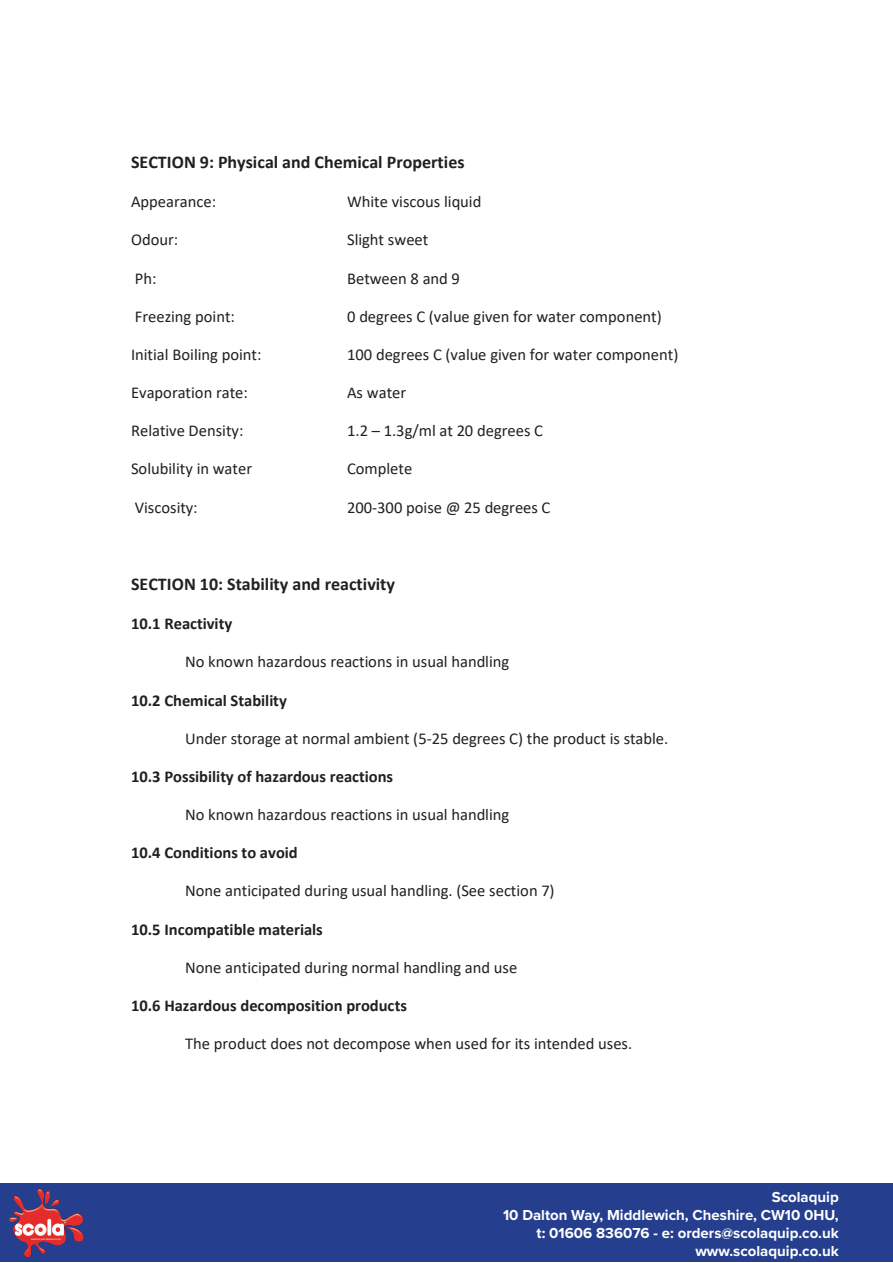
<style>
.page{position:relative;width:893px;height:1263px;background:#fff}
.page>*{position:absolute;margin:0;border:0;box-sizing:border-box;transform-origin:0 0}
.t1{font:700 18px "Calibri";color:#231f20}
.t2{font:16.5px "Calibri";color:#231f20}
.t3{font:700 16.5px "Calibri";letter-spacing:-.005em;color:#231f20}
.t4{font:700 15px/18px "Proxima Nova";color:#fff;text-align:right}
</style>
<div class="page">
<div style="left:0;top:1183px;width:893px;height:79px;background:#253f8e"></div>
<img style="left:9px;top:1188px;width:75px;height:70px">
<p class="t1" style="left:131px;top:150px;width:335px">SECTION 9: Physical and Chemical Properties</p>
<p class="t2" style="left:131px;top:190px;width:87px">Appearance:</p>
<p class="t2" style="left:347px;top:190px;width:136px">White viscous liquid</p>
<p class="t2" style="left:131px;top:228px;width:49px">Odour:</p>
<p class="t2" style="left:347px;top:228px;width:83px">Slight sweet</p>
<p class="t2" style="left:135px;top:267px;width:23px">Ph:</p>
<p class="t2" style="left:347px;top:267px;width:114px">Between 8 and 9</p>
<p class="t2" style="left:135px;top:305px;width:102px">Freezing point:</p>
<p class="t2" style="left:347px;top:305px;width:316px">0 degrees C (value given for water component)</p>
<p class="t2" style="left:131px;top:343px;width:132px">Initial Boiling point:</p>
<p class="t2" style="left:347px;top:343px;width:333px">100 degrees C (value given for water component)</p>
<p class="t2" style="left:131px;top:381px;width:118px">Evaporation rate:</p>
<p class="t2" style="left:347px;top:381px;width:61px">As water</p>
<p class="t2" style="left:131px;top:419px;width:114px">Relative Density:</p>
<p class="t2" style="left:347px;top:419px;width:197px">1.2 – 1.3g/ml at 20 degrees C</p>
<p class="t2" style="left:131px;top:457px;width:123px">Solubility in water</p>
<p class="t2" style="left:347px;top:457px;width:67px">Complete</p>
<p class="t2" style="left:135px;top:496px;width:64px">Viscosity:</p>
<p class="t2" style="left:347px;top:496px;width:205px">200-300 poise @ 25 degrees C</p>
<p class="t1" style="left:131px;top:572px;width:265px">SECTION 10: Stability and reactivity</p>
<p class="t3" style="left:131px;top:612px;width:103px">10.1 Reactivity</p>
<p class="t2" style="left:185px;top:650px;width:326px">No known hazardous reactions in usual handling</p>
<p class="t3" style="left:131px;top:688px;width:157px">10.2 Chemical Stability</p>
<p class="t2" style="left:185px;top:727px;width:485px">Under storage at normal ambient (5-25 degrees C) the product is stable.</p>
<p class="t3" style="left:131px;top:765px;width:264px">10.3 Possibility of hazardous reactions</p>
<p class="t2" style="left:185px;top:803px;width:326px">No known hazardous reactions in usual handling</p>
<p class="t3" style="left:131px;top:841px;width:168px">10.4 Conditions to avoid</p>
<p class="t2" style="left:185px;top:879px;width:371px">None anticipated during usual handling. (See section 7)</p>
<p class="t3" style="left:131px;top:917px;width:193px">10.5 Incompatible materials</p>
<p class="t2" style="left:185px;top:956px;width:334px">None anticipated during normal handling and use</p>
<p class="t3" style="left:131px;top:994px;width:277px">10.6 Hazardous decomposition products</p>
<p class="t2" style="left:185px;top:1032px;width:449px">The product does not decompose when used for its intended uses.</p>
<p class="t4" style="left:503px;top:1187px;width:337px">Scolaquip<br>10 Dalton Way, Middlewich, Cheshire, CW10 0HU, t: 01606 836076 - e: orders@scolaquip.co.uk www.scolaquip.co.uk</p>
</div>
